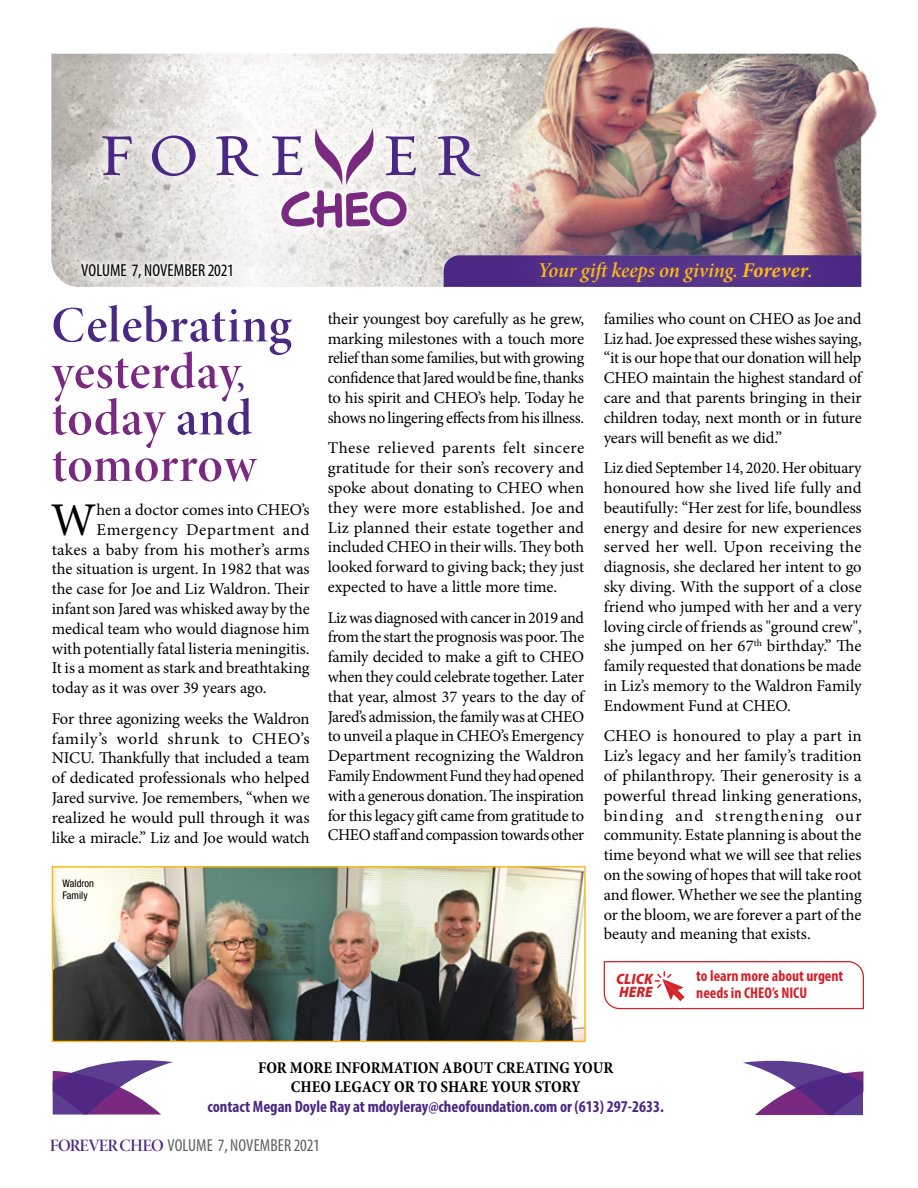
<style>
.page{position:relative;width:918px;height:1188px;background:#fff}
.page>*{position:absolute;margin:0;border:0;box-sizing:border-box;transform-origin:0 0}
.t1{font:51px/46.5px "Minion Pro Semibold Disp";letter-spacing:.01em;color:#7a2981}
.t2{font:46.95px "Minion Pro";color:#000}
.t3{font:21px "Minion Pro Semibold It Subh";letter-spacing:-.005em;color:#fdb913}
.t4{font:condensed 17.4px "Myriad Pro";letter-spacing:.01em;color:#5f6062}
.t5{font:condensed 17.4px "Myriad Pro";letter-spacing:.01em;color:#000}
.t6{font:16.5px/19.8px "Minion Pro";letter-spacing:-.005em;color:#000;text-align:justify}
.t7{font:700 condensed 16.5px "Myriad Pro";color:#4b2884}
.t8{font:700 condensed 16.5px/19.5px "Minion Pro";letter-spacing:.005em;color:#000;text-align:center}
.t9{font:16.5px "Minion Pro";letter-spacing:.035em;color:#000}
.t10{font:700 condensed 15.6px/17.1px "Myriad Pro";color:#d2232a}
.t11{font:italic 900 semi-condensed 15.15px/12.6px "Myriad Pro";letter-spacing:.01em;color:#d2232a}
.t12{font:condensed 10.5px/12.6px "Helvetica Neue LT Std";color:#000}
.s1{font-family:"Minion Pro";font-weight:700;font-style:italic}
.s2{color:#4b2884}
.s3{font-size:42px;color:#4b2884}
.s4{font-family:"Minion Pro Semibold Disp";font-stretch:normal;color:#4b2884}
</style>
<div class="page">
<img style="left:54px;top:868px;width:530px;height:172px">
<div style="left:52px;top:866px;width:534px;height:176px;border:1px solid #fdb913"></div>
<div style="left:39px;top:43px;width:834px;height:245px;background:#000;opacity:.11"></div>
<img style="left:445px;top:26px;width:432px;height:229px">
<svg style="left:89px;top:116px;width:405px;height:126px"></svg>
<svg style="left:92px;top:119px;width:399px;height:121px"></svg>
<svg style="left:102px;top:128px;width:378px;height:100px"></svg>
<svg style="left:444px;top:255px;width:417px;height:32px;background:#4f2d86"></svg>
<div style="left:502px;top:223px;width:343px;height:98px;background:#fff;opacity:.75"></div>
<svg style="left:74px;top:286px;width:166px;height:1px"></svg>
<svg style="left:73px;top:256px;width:168px;height:30px"></svg>
<svg style="left:53px;top:1060px;width:120px;height:55px"></svg>
<svg style="left:743px;top:1060px;width:120px;height:55px"></svg>
<svg style="left:603px;top:961px;width:261px;height:49px"></svg>
<p class="t5" style="left:81px;top:260px;width:154px">VOLUME 7, NOVEMBER 2021</p>
<p class="t3" style="left:538px;top:256px;width:277px">Your gift keeps on giving. <span class="s1">Forever</span>.</p>
<h1 class="t1" style="left:52px;top:302px;width:241px"><span class="s2">Celebrating </span>yesterday<span class="s3">, </span>today <span class="s2">and </span>tomorrow</h1>
<h2 class="t2" style="left:51px;top:488px;width:47px">W</h2>
<p class="t6" style="left:97px;top:500px;width:215px">hen a doctor comes into CHEO’s</p>
<p class="t9" style="left:97px;top:518px;width:215px">Emergency Department and</p>
<p class="t6" style="left:52px;top:539px;width:260px">takes a baby from his mother’s arms</p>
<p class="t6" style="left:52px;top:559px;width:259px">the situation is urgent. In 1982 that was</p>
<p class="t6" style="left:52px;top:579px;width:259px">the case for Joe and Liz Waldron. Their</p>
<p class="t6" style="left:52px;top:599px;width:259px">infant son Jared was whisked away by the</p>
<p class="t6" style="left:52px;top:619px;width:260px">medical team who would diagnose him</p>
<p class="t6" style="left:52px;top:638px;width:260px">with potentially fatal listeria meningitis.</p>
<p class="t6" style="left:52px;top:658px;width:259px">It is a moment as stark and breathtaking</p>
<p class="t6" style="left:52px;top:678px;width:216px">today as it was over 39 years ago.</p>
<p class="t6" style="left:52px;top:709px;width:260px">For three agonizing weeks the Waldron family’s world shrunk to CHEO’s NICU. Thankfully that included a team of dedicated professionals who helped Jared survive. Joe remembers, “when we realized he would pull through it was like a miracle.” Liz and Joe would watch</p>
<p class="t12" style="left:62px;top:877px;width:33px">Waldron<br>Family</p>
<p class="t6" style="left:328px;top:309px;width:258px">their youngest boy carefully as he grew, marking milestones with a touch more relief than some families, but with growing confidence that Jared would be fine, thanks to his spirit and CHEO’s help. Today he shows no lingering effects from his illness.</p>
<p class="t6" style="left:328px;top:438px;width:258px">These relieved parents felt sincere gratitude for their son’s recovery and spoke about donating to CHEO when they were more established. Joe and Liz planned their estate together and included CHEO in their wills. They both looked forward to giving back; they just expected to have a little more time.</p>
<p class="t6" style="left:328px;top:608px;width:258px">Liz was diagnosed with cancer in 2019 and from the start the prognosis was poor. The family decided to make a gift to CHEO when they could celebrate together. Later that year, almost 37 years to the day of Jared’s admission, the family was at CHEO to unveil a plaque in CHEO’s Emergency Department recognizing the Waldron Family Endowment Fund they had opened with a generous donation. The inspiration for this legacy gift came from gratitude to CHEO staff and compassion towards other</p>
<p class="t6" style="left:604px;top:309px;width:260px">families who count on CHEO as Joe and Liz had. Joe expressed these wishes saying, “it is our hope that our donation will help CHEO maintain the highest standard of care and that parents bringing in their children today, next month or in future years will benefit as we did.”</p>
<p class="t6" style="left:604px;top:458px;width:260px">Liz died September 14, 2020. Her obituary honoured how she lived life fully and beautifully: “Her zest for life, boundless energy and desire for new experiences served her well. Upon receiving the diagnosis, she declared her intent to go sky diving. With the support of a close friend who jumped with her and a very loving circle of friends as "ground crew", she jumped on her 67<sup>th</sup> birthday.” The family requested that donations be made in Liz’s memory to the Waldron Family Endowment Fund at CHEO.</p>
<p class="t6" style="left:604px;top:726px;width:260px">CHEO is honoured to play a part in Liz’s legacy and her family’s tradition of philanthropy. Their generosity is a powerful thread linking generations, binding and strengthening our community. Estate planning is about the time beyond what we will see that relies on the sowing of hopes that will take root and flower. Whether we see the planting or the bloom, we are forever a part of the beauty and meaning that exists.</p>
<p class="t11" style="left:616px;top:972px;width:38px">CLICK<br>HERE</p>
<p class="t10" style="left:696px;top:967px;width:149px">to learn more about urgent needs in CHEO’s NICU</p>
<p class="t8" style="left:258px;top:1058px;width:357px">FOR MORE INFORMATION ABOUT CREATING YOUR<br>CHEO LEGACY OR TO SHARE YOUR STORY</p>
<p class="t7" style="left:207px;top:1096px;width:458px">contact Megan Doyle Ray at mdoyleray@cheofoundation.com or (613) 297-2633.</p>
<p class="t4" style="left:50px;top:1135px;width:272px"><span class="s4">FOREVER CHEO</span> VOLUME 7, NOVEMBER 2021</p>
</div>
